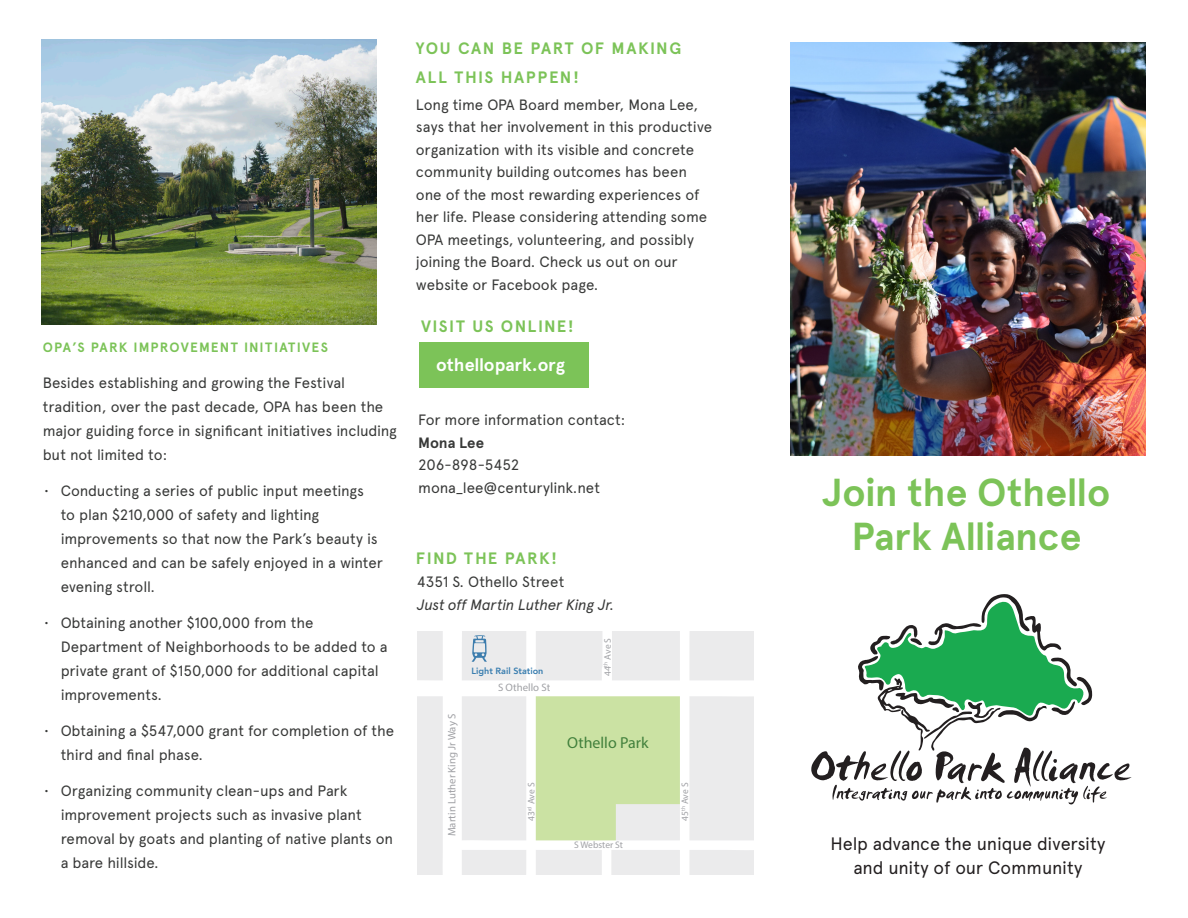
<style>
.page{position:relative;width:1188px;height:918px;background:#fff}
.page>*{position:absolute;margin:0;border:0;box-sizing:border-box;transform-origin:0 0}
.t1{font:700 39px "Apercu";letter-spacing:-.005em;color:#7cc358}
.t2{font:18px "Apercu";letter-spacing:-.01em;color:#231f20}
.t3{font:700 18px "Apercu";letter-spacing:-.005em;color:#fff}
.t4{font:700 16.5px "Apercu";letter-spacing:.09em;color:#7cc358}
.t5{font:700 16.5px "Apercu";letter-spacing:.065em;color:#7cc358}
.t6{font:15.9px "Myriad Pro";color:#41803c}
.t7{font:15px/24px "Apercu";letter-spacing:-.01em;color:#383938}
.t8{font:italic 15px "Apercu";letter-spacing:-.015em;color:#383938}
.t9{font:700 15px "Apercu";color:#383938}
.t10{font:700 13.5px "Apercu";letter-spacing:.085em;color:#7cc358}
.t11{font:10.8px "Myriad Pro";color:#a0a1a5}
.t12{font:9.45px "Myriad Pro";letter-spacing:-.005em;color:#a0a1a5}
.t13{font:800 9px "Avenir";color:#387daf}
</style>
<div class="page">
<div style="left:419px;top:342px;width:169px;height:46px;background:#7cc358"></div>
<img style="left:790px;top:43px;width:355px;height:413px">
<svg style="left:811px;top:594px;width:320px;height:210px"></svg>
<svg style="left:417px;top:631px;width:336px;height:243px"></svg>
<img style="left:41px;top:39px;width:335px;height:286px">
<p class="t10" style="left:43px;top:339px;width:287px">OPA’S PARK IMPROVEMENT INITIATIVES</p>
<p class="t7" style="left:43px;top:371px;width:356px">Besides establishing and growing the Festival tradition, over the past decade, OPA has been the major guiding force in significant initiatives including but not limited to:</p>
<p class="t7" style="left:61px;top:479px;width:324px;text-indent:-16px">• Conducting a series of public input meetings<br>to plan $210,000 of safety and lighting improvements so that now the Park’s beauty is enhanced and can be safely enjoyed in a winter evening stroll.</p>
<p class="t7" style="left:61px;top:611px;width:328px;text-indent:-16px">• Obtaining another $100,000 from the Department of Neighborhoods to be added to a private grant of $150,000 for additional capital improvements.</p>
<p class="t7" style="left:61px;top:719px;width:335px;text-indent:-16px">• Obtaining a $547,000 grant for completion of the third and final phase.</p>
<p class="t7" style="left:61px;top:779px;width:334px;text-indent:-16px">• Organizing community clean-ups and Park improvement projects such as invasive plant removal by goats and planting of native plants on a bare hillside.</p>
<p class="t4" style="left:416px;top:39px;width:267px">YOU CAN BE PART OF MAKING</p>
<p class="t4" style="left:416px;top:67px;width:165px">ALL THIS HAPPEN!</p>
<p class="t7" style="left:416px;top:93px;width:298px;line-height:22.5px">Long time OPA Board member, Mona Lee, says that her involvement in this productive organization with its visible and concrete community building outcomes has been</p>
<p class="t7" style="left:416px;top:183px;width:285px">one of the most rewarding experiences of</p>
<p class="t7" style="left:416px;top:205px;width:293px">her life. Please considering attending some</p>
<p class="t7" style="left:416px;top:228px;width:279px">OPA meetings, volunteering, and possibly</p>
<p class="t7" style="left:416px;top:250px;width:263px">joining the Board. Check us out on our</p>
<p class="t7" style="left:416px;top:273px;width:184px">website or Facebook page.</p>
<p class="t4" style="left:421px;top:316px;width:154px">VISIT US ONLINE!</p>
<p class="t3" style="left:436px;top:353px;width:130px">othellopark.org</p>
<p class="t7" style="left:418px;top:408px;width:209px">For more information contact:</p>
<p class="t9" style="left:418px;top:433px;width:67px">Mona Lee</p>
<p class="t7" style="left:418px;top:453px;width:103px">206-898-5452</p>
<p class="t7" style="left:418px;top:475px;width:183px">mona_lee@centurylink.net</p>
<p class="t5" style="left:416px;top:548px;width:143px">FIND THE PARK!</p>
<p class="t7" style="left:417px;top:570px;width:149px">4351 S. Othello Street</p>
<p class="t8" style="left:417px;top:592px;width:199px">Just off Martin Luther King Jr.</p>
<p class="t11" style="left:445px;top:836px;width:124px;rotate:-90deg">Martin Luther King Jr Way S</p>
<p class="t13" style="left:472px;top:664px;width:73px">Light Rail Station</p>
<p class="t11" style="left:498px;top:681px;width:54px">S Othello St</p>
<p class="t12" style="left:602px;top:676px;width:40px;rotate:-90deg">44<sup>th</sup> Ave S</p>
<p class="t6" style="left:567px;top:733px;width:83px">Othello Park</p>
<p class="t12" style="left:526px;top:821px;width:40px;rotate:-90deg">43<sup>rd</sup> Ave S</p>
<p class="t12" style="left:679px;top:821px;width:40px;rotate:-90deg">45<sup>th</sup> Ave S</p>
<p class="t12" style="left:574px;top:839px;width:50px">S Webster St</p>
<p class="t1" style="left:822px;top:469px;width:290px">Join the Othello</p>
<p class="t1" style="left:852px;top:513px;width:231px">Park Alliance</p>
<p class="t2" style="left:831px;top:833px;width:276px">Help advance the unique diversity</p>
<p class="t2" style="left:854px;top:857px;width:230px">and unity of our Community</p>
</div>
